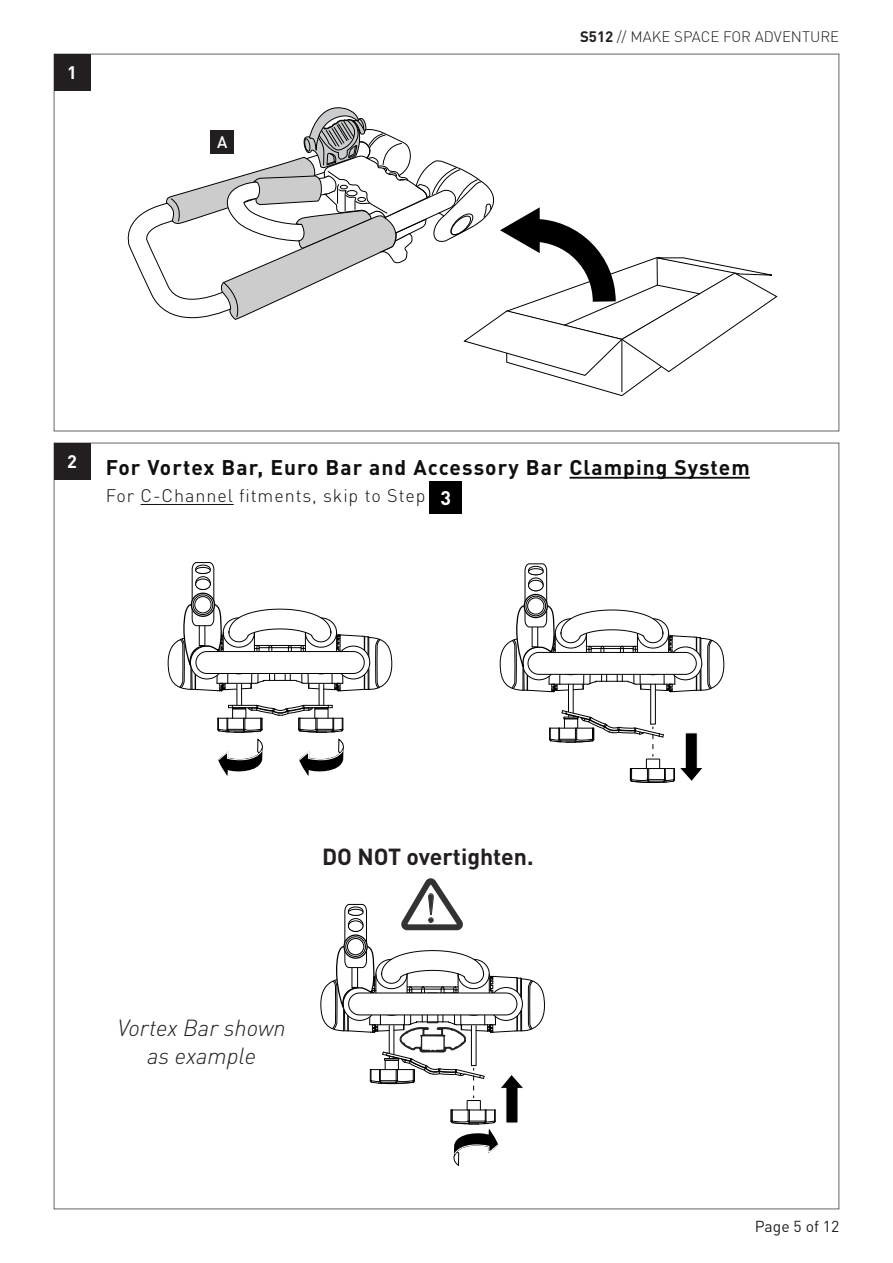
<style>
.page{position:relative;width:893px;height:1263px;background:#fff}
.page>*{position:absolute;margin:0;border:0;box-sizing:border-box;transform-origin:0 0}
.t1{font:41.4px "Mongolian Baiti";color:#323332}
.Body_Copy{font:italic 300 22.95px/27.6px "DINOT";color:#231f20;text-align:center}
.Body_Copy-2{font:700 22.95px "DINOT";color:#231f20}
.t2{font:700 21px "DINOT";letter-spacing:.05em;color:#0e0f0e}
.Parts_Numbers{font:700 19.5px "DINOT";color:#fff}
.t3{font:300 18px "DINOT";letter-spacing:.05em;color:#0e0f0e}
.t4{font:700 18px "DINOT";color:#fff}
.Parts_Numbers-2{font:500 16.5px "DINOT";color:#fff}
.t5{font:15.75px "DINOT";color:#231f20}
.t6{font:300 15px "DINOT";color:#231f20}
.s1{font-weight:700}
</style>
<div class="page">
<svg style="left:127px;top:203px;width:39px;height:109px"></svg>
<svg style="left:166px;top:107px;width:612px;height:290px"></svg>
<svg style="left:168px;top:562px;width:224px;height:214px"></svg>
<svg style="left:191px;top:593px;width:23px;height:23px"></svg>
<div style="left:191px;top:593px;width:24px;height:24px;border:1px solid #000;border-radius:50%"></div>
<svg style="left:193px;top:595px;width:20px;height:20px"></svg>
<div style="left:193px;top:594px;width:20px;height:21px;border:1px solid #000;border-radius:50%"></div>
<div style="left:195px;top:597px;width:16px;height:16px;background:#fff;border-radius:50%"></div>
<div style="left:194px;top:596px;width:17px;height:17px;border:1px solid #000;border-radius:50%"></div>
<svg style="left:196px;top:577px;width:14px;height:12px"></svg>
<div style="left:195px;top:576px;width:16px;height:14px;border:1px solid #000;border-radius:50%"></div>
<div style="left:196px;top:579px;width:14px;height:10px;background:#fff;border-radius:50%"></div>
<div style="left:195px;top:579px;width:16px;height:11px;border:1px solid #000;border-radius:50%"></div>
<div style="left:195px;top:565px;width:16px;height:9px;border:1px solid #000;border-radius:50%"></div>
<div style="left:196px;top:567px;width:14px;height:6px;background:#fff;border-radius:50%"></div>
<div style="left:195px;top:567px;width:16px;height:7px;border:1px solid #000;border-radius:50%"></div>
<svg style="left:500px;top:563px;width:224px;height:220px"></svg>
<svg style="left:524px;top:594px;width:23px;height:23px"></svg>
<div style="left:524px;top:594px;width:24px;height:24px;border:1px solid #000;border-radius:50%"></div>
<svg style="left:526px;top:596px;width:20px;height:20px"></svg>
<div style="left:525px;top:596px;width:21px;height:20px;border:1px solid #000;border-radius:50%"></div>
<div style="left:528px;top:598px;width:16px;height:16px;background:#fff;border-radius:50%"></div>
<div style="left:527px;top:597px;width:17px;height:18px;border:1px solid #000;border-radius:50%"></div>
<svg style="left:528px;top:578px;width:15px;height:13px"></svg>
<div style="left:528px;top:577px;width:16px;height:14px;border:1px solid #000;border-radius:50%"></div>
<div style="left:528px;top:580px;width:15px;height:11px;background:#fff;border-radius:50%"></div>
<div style="left:528px;top:580px;width:16px;height:11px;border:1px solid #000;border-radius:50%"></div>
<div style="left:528px;top:566px;width:16px;height:9px;border:1px solid #000;border-radius:50%"></div>
<div style="left:528px;top:569px;width:15px;height:6px;background:#fff;border-radius:50%"></div>
<div style="left:528px;top:568px;width:16px;height:7px;border:1px solid #000;border-radius:50%"></div>
<svg style="left:321px;top:878px;width:224px;height:289px"></svg>
<div style="left:210px;top:130px;width:24px;height:24px;background:#231f20"></div>
<hr style="left:569px;top:477px;width:181px;height:2px;background:#0e0f0e">
<hr style="left:141px;top:504px;width:93px;height:1px;background:#0e0f0e">
<div style="left:430px;top:481px;width:32px;height:32px;background:#000"></div>
<div style="left:54px;top:54px;width:36px;height:36px;background:#231f20"></div>
<div style="left:54px;top:443px;width:36px;height:36px;background:#231f20"></div>
<p class="t4" style="left:67px;top:58px;width:11px">1</p>
<p class="Parts_Numbers-2" style="left:217px;top:129px;width:12px">A</p>
<p class="t6" style="left:580px;top:25px;width:261px"><span class="s1">S512</span> // MAKE SPACE FOR ADVENTURE</p>
<p class="t4" style="left:67px;top:447px;width:11px">2</p>
<p class="t2" style="left:106px;top:451px;width:646px">For Vortex Bar, Euro Bar and Accessory Bar Clamping System</p>
<p class="t3" style="left:106px;top:482px;width:321px">For C-Channel fitments, skip to Step</p>
<p class="Parts_Numbers" style="left:440px;top:482px;width:12px">3</p>
<p class="Body_Copy" style="left:117px;top:1012px;width:170px">Vortex Bar shown as example</p>
<p class="Body_Copy-2" style="left:322px;top:839px;width:213px">DO NOT overtighten.</p>
<h1 class="t1" style="left:424px;top:886px;width:15px">!</h1>
<p class="t5" style="left:755px;top:1214px;width:86px">Page 5 of 12</p>
</div>
